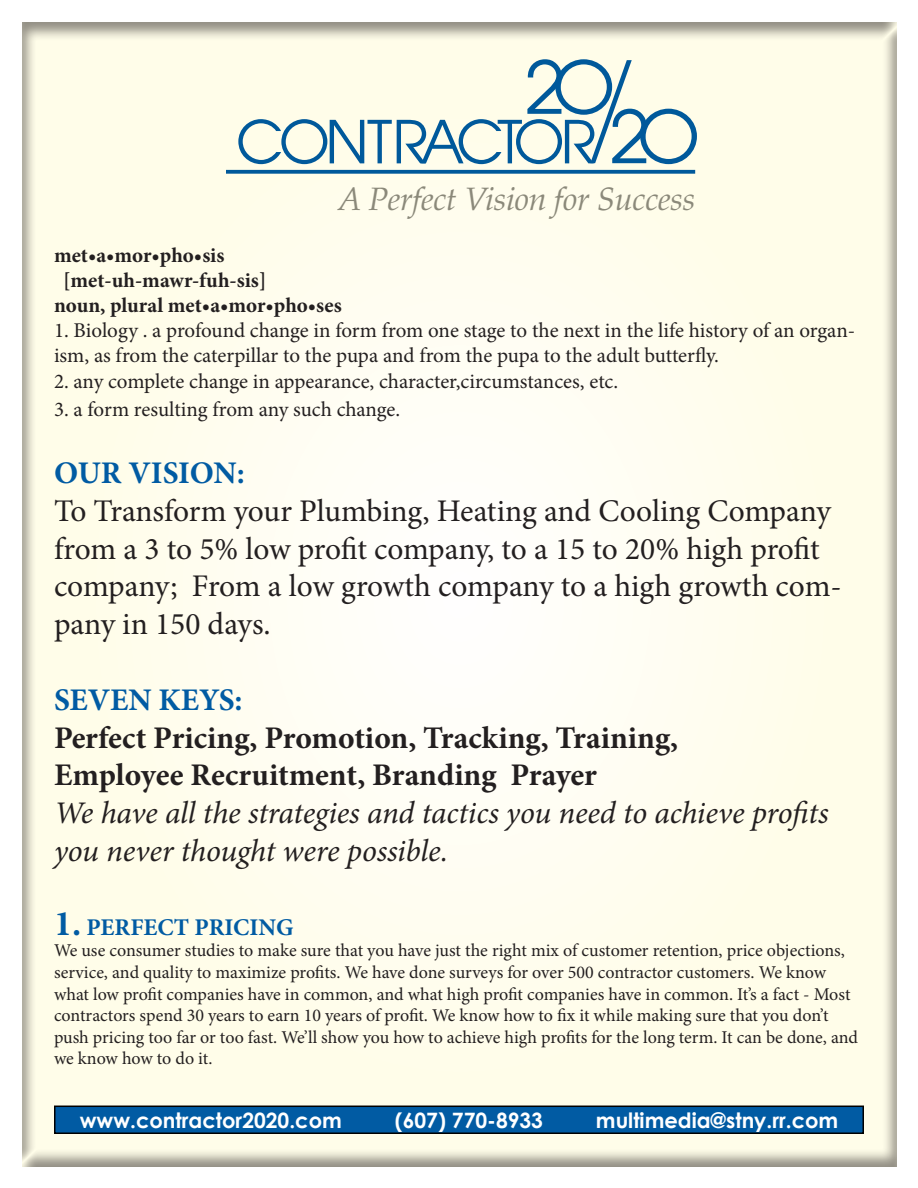
<style>
.page{position:relative;width:918px;height:1188px;background:#fff}
.page>*{position:absolute;margin:0;border:0;box-sizing:border-box;transform-origin:0 0}
.t1{font:italic 32.25px "Palatino";letter-spacing:-.01em;color:#8b897a}
.t2{font:31.5px/37.8px "Minion Pro";letter-spacing:-.01em;color:#231f20}
.t3{font:italic 31.5px/37.8px "Minion Pro";letter-spacing:-.005em;color:#231f20}
.t4{font:700 31.5px "Minion Pro";letter-spacing:-.005em;color:#231f20}
.t5{font:700 31.5px "Minion Pro";color:#015ba3}
.t6{font:700 24px "Minion Pro";color:#015ba3}
.t7{font:700 21.15px "Century Gothic";color:#fff}
.t8{font:21px/25.2px "Minion Pro";letter-spacing:-.005em;color:#231f20}
.t9{font:700 21px "Minion Pro";color:#231f20}
.t10{font:18px/21.6px "Minion Pro";letter-spacing:-.005em;color:#231f20}
.s1{font-size:36px}
</style>
<div class="page">
<div style="left:16px;top:17px;width:882px;height:1151px;background:#231f20;opacity:.5"></div>
<div style="left:55px;top:1106px;width:808px;height:27px;background:#015ba3"></div>
<div style="left:54px;top:1106px;width:810px;height:28px;border:2px solid #000"></div>
<svg style="left:238px;top:59px;width:459px;height:105px;background:#d4e1dc"></svg>
<svg style="left:227px;top:170px;width:468px;height:4px;background:#1465a1"></svg>
<p class="t1" style="left:338px;top:180px;width:359px">A Perfect Vision for Success</p>
<p class="t9" style="left:54px;top:240px;width:172px">met•a•mor•pho•sis</p>
<p class="t9" style="left:63px;top:265px;width:205px">[met-uh-mawr-fuh-sis]</p>
<p class="t9" style="left:54px;top:290px;width:289px">noun, plural met•a•mor•pho•ses</p>
<p class="t8" style="left:54px;top:318px;width:803px">1. Biology . a profound change in form from one stage to the next in the life history of an organ&shy;ism, as from the caterpillar to the pupa and from the pupa to the adult butterfly.</p>
<p class="t8" style="left:54px;top:368px;width:566px">2. any complete change in appearance, character,circumstances, etc.</p>
<p class="t8" style="left:54px;top:397px;width:348px">3. a form resulting from any such change.</p>
<p class="t5" style="left:54px;top:451px;width:192px">OUR VISION:</p>
<p class="t2" style="left:54px;top:492px;width:789px">To Transform your Plumbing, Heating and Cooling Company from a 3 to 5% low profit company, to a 15 to 20% high profit company; From a low growth company to a high growth com&shy;pany in 150 days.</p>
<p class="t5" style="left:54px;top:677px;width:190px">SEVEN KEYS:</p>
<p class="t4" style="left:54px;top:715px;width:626px">Perfect Pricing, Promotion, Tracking, Training,</p>
<p class="t4" style="left:54px;top:753px;width:544px">Employee Recruitment, Branding Prayer</p>
<p class="t3" style="left:54px;top:794px;width:776px">We have all the strategies and tactics you need to achieve profits you never thought were possible.</p>
<p class="t6" style="left:54px;top:910px;width:241px"><span class="s1">1.</span> PERFECT PRICING</p>
<p class="t10" style="left:54px;top:940px;width:806px">We use consumer studies to make sure that you have just the right mix of customer retention, price objections, service, and quality to maximize profits. We have done surveys for over 500 contractor customers. We know what low profit companies have in common, and what high profit companies have in common. It’s a fact - Most contractors spend 30 years to earn 10 years of profit. We know how to fix it while making sure that you don’t push pricing too far or too fast. We’ll show you how to achieve high profits for the long term. It can be done, and we know how to do it.</p>
<p class="t7" style="left:80px;top:1104px;width:264px">www.contractor2020.com</p>
<p class="t7" style="left:395px;top:1104px;width:150px">(607) 770-8933</p>
<p class="t7" style="left:596px;top:1104px;width:244px">multimedia@stny.rr.com</p>
</div>
